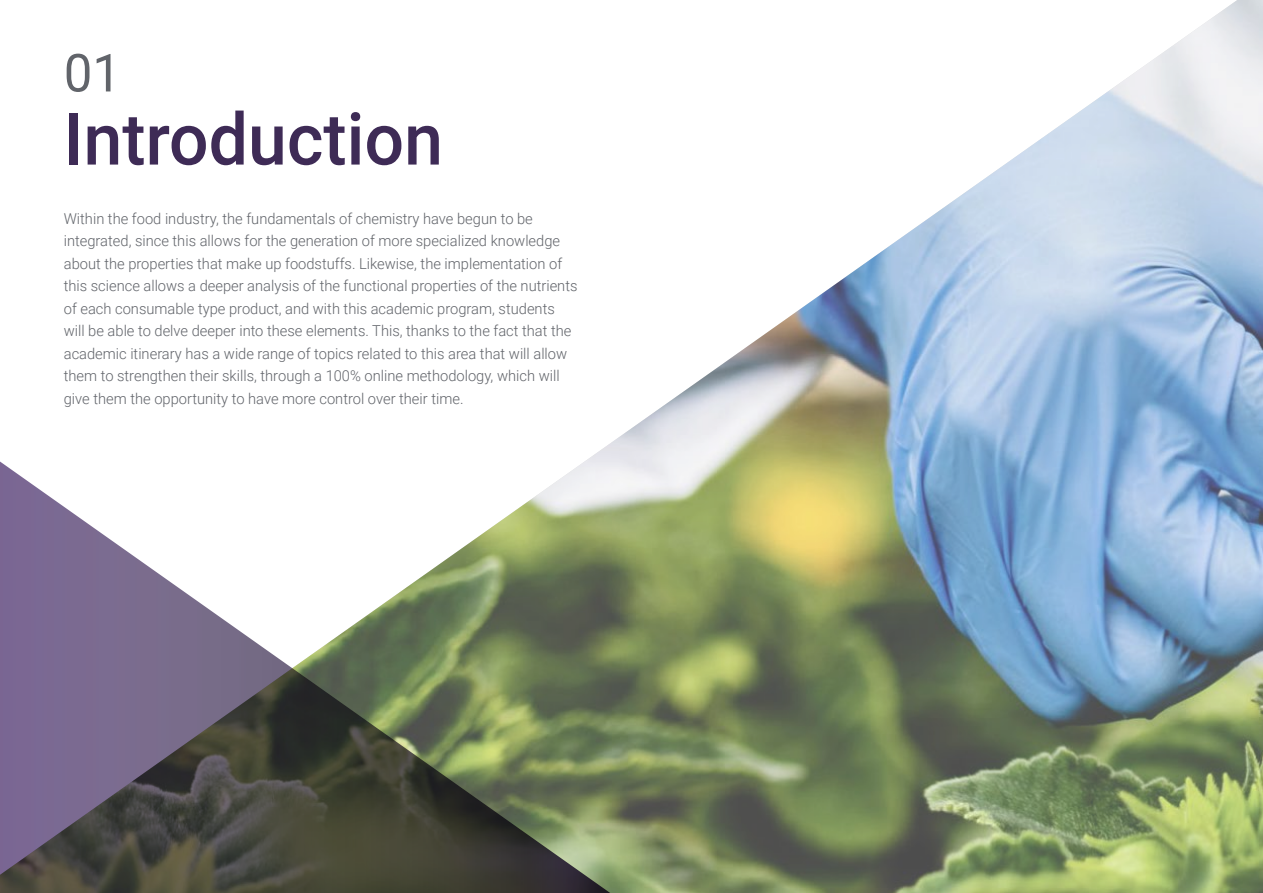
<style>
.page{position:relative;width:1263px;height:893px;background:#fff}
.page>*{position:absolute;margin:0;border:0;box-sizing:border-box;transform-origin:0 0}
.t1{font:500 72px "Roboto";color:#3e2b56}
.t2{font:52.5px "Roboto";color:#61646a}
.t3{font:300 15px/22.5px "Roboto";color:#61646a}
</style>
<div class="page">
<img style="left:607px;top:0;width:656px;height:893px">
<svg style="left:0;top:446px;width:640px;height:447px"></svg>
<h2 class="t2" style="left:64px;top:36px;width:59px">01</h2>
<h1 class="t1" style="left:64px;top:89px;width:381px">Introduction</h1>
<p class="t3" style="left:64px;top:207px;width:515px">Within the food industry, the fundamentals of chemistry have begun to be integrated, since this allows for the generation of more specialized knowledge about the properties that make up foodstuffs. Likewise, the implementation of this science allows a deeper analysis of the functional properties of the nutrients of each consumable type product, and with this academic program, students will be able to delve deeper into these elements. This, thanks to the fact that the academic itinerary has a wide range of topics related to this area that will allow them to strengthen their skills, through a 100% online methodology, which will give them the opportunity to have more control over their time.</p>
</div>
